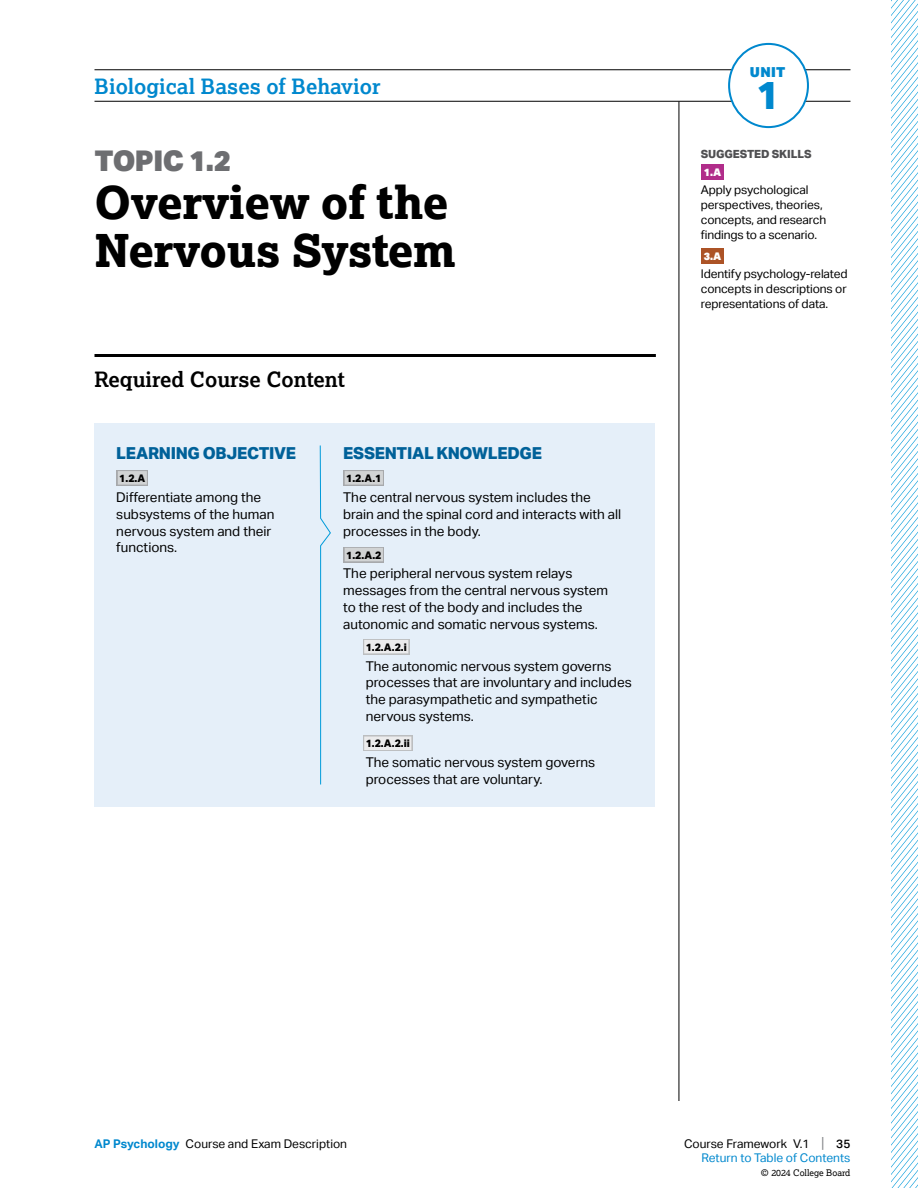
<style>
.page{position:relative;width:918px;height:1188px;background:#fff}
.page>*{position:absolute;margin:0;border:0;box-sizing:border-box;transform-origin:0 0}
.t1{font:800 45px/48px "Lexia";letter-spacing:-.01em;color:#000}
.t2{font:800 39.3px "Aktiv Grotesk";color:#0088ce}
.t3{font:900 28.5px "Aktiv Grotesk";letter-spacing:-.02em;color:#6d6e71}
.t4{font:700 21px "Lexia";color:#0088ce}
.t5{font:700 21px "Lexia";color:#000}
.t6{font:800 16.5px "Aktiv Grotesk";letter-spacing:-.02em;color:#006199}
.t7{font:900 13.8px "Aktiv Grotesk";color:#0088ce}
.t8{font:13.5px/16.8px "Aktiv Grotesk";color:#000}
.t9{font:12px/15px "Aktiv Grotesk";letter-spacing:-.01em;color:#000}
.t10{font:12px "Aktiv Grotesk";color:#0088ce}
.t11{font:800 11.25px "Aktiv Grotesk";letter-spacing:-.01em;color:#4f4f51}
.t12{font:800 10.5px "Aktiv Grotesk";color:#000}
.t13{font:900 10.5px "Aktiv Grotesk";color:#fff}
.t14{font:9px "Lexia";color:#000}
.s1{font-weight:700;color:#0088ce}
.s2{font-size:15px;color:#808285}
.s3{font-weight:500}
</style>
<div class="page">
<hr style="left:94px;top:69px;width:756px;height:1px;background:#000">
<hr style="left:94px;top:101px;width:756px;height:1px;background:#000">
<div style="left:729px;top:44px;width:79px;height:83px;background:#fff;border-radius:50%"></div>
<div style="left:728px;top:43px;width:81px;height:85px;border:2px solid #0088ce;border-radius:50%"></div>
<svg style="left:891px;top:0;width:27px;height:1188px"></svg>
<hr style="left:94px;top:354px;width:562px;height:3px;background:#000">
<hr style="left:679px;top:101px;width:1px;height:1000px;background:#000">
<div style="left:94px;top:423px;width:227px;height:384px;background:#e5eff9"></div>
<div style="left:117px;top:470px;width:31px;height:16px;background:#a7a9ac"></div>
<div style="left:118px;top:471px;width:29px;height:14px;background:#d1d3d4"></div>
<div style="left:321px;top:423px;width:334px;height:384px;background:#e5eff9"></div>
<div style="left:344px;top:470px;width:40px;height:16px;background:#a7a9ac"></div>
<div style="left:345px;top:471px;width:38px;height:14px;background:#d1d3d4"></div>
<div style="left:344px;top:547px;width:40px;height:15px;background:#aeb0b3"></div>
<div style="left:345px;top:548px;width:38px;height:13px;background:#d1d3d4"></div>
<div style="left:363px;top:639px;width:46px;height:16px;background:#cfd1d2"></div>
<div style="left:364px;top:640px;width:44px;height:13px;background:#ebebec"></div>
<div style="left:363px;top:735px;width:50px;height:16px;background:#d2d3d5"></div>
<div style="left:364px;top:737px;width:47px;height:13px;background:#ebebec"></div>
<svg style="left:319px;top:445px;width:12px;height:340px"></svg>
<div style="left:701px;top:164px;width:23px;height:15px;background:#b12d8a"></div>
<div style="left:701px;top:248px;width:23px;height:15px;background:#ac5326"></div>
<h3 class="t4" style="left:94px;top:73px;width:288px">Biological Bases of Behavior</h3>
<h3 class="t3" style="left:94px;top:143px;width:138px">TOPIC 1.2</h3>
<h1 class="t1" style="left:94px;top:178px;width:363px">Overview of the<br>Nervous System</h1>
<h3 class="t5" style="left:94px;top:366px;width:252px">Required Course Content</h3>
<p class="t6" style="left:116px;top:442px;width:181px">LEARNING OBJECTIVE</p>
<p class="t12" style="left:119px;top:471px;width:28px">1.2.A</p>
<p class="t8" style="left:116px;top:489px;width:160px">Differentiate among the subsystems of the human nervous system and their functions.</p>
<p class="t6" style="left:343px;top:442px;width:200px">ESSENTIAL KNOWLEDGE</p>
<p class="t12" style="left:346px;top:471px;width:37px">1.2.A.1</p>
<p class="t8" style="left:343px;top:489px;width:279px">The central nervous system includes the brain and the spinal cord and interacts with all processes in the body.</p>
<p class="t12" style="left:346px;top:548px;width:37px">1.2.A.2</p>
<p class="t8" style="left:343px;top:565px;width:266px">The peripheral nervous system relays messages from the central nervous system to the rest of the body and includes the autonomic and somatic nervous systems.</p>
<p class="t12" style="left:366px;top:640px;width:43px">1.2.A.2.i</p>
<p class="t8" style="left:366px;top:658px;width:268px">The autonomic nervous system governs processes that are involuntary and includes the parasympathetic and sympathetic nervous systems.</p>
<p class="t12" style="left:366px;top:737px;width:46px">1.2.A.2.ii</p>
<p class="t8" style="left:366px;top:754px;width:231px">The somatic nervous system governs processes that are voluntary.</p>
<p class="t7" style="left:750px;top:63px;width:37px">UNIT</p>
<h2 class="t2" style="left:756px;top:70px;width:25px">1</h2>
<p class="t11" style="left:701px;top:146px;width:112px">SUGGESTED SKILLS</p>
<p class="t13" style="left:704px;top:165px;width:19px">1.A</p>
<p class="t9" style="left:701px;top:182px;width:127px">Apply psychological perspectives, theories, concepts, and research findings to a scenario.</p>
<p class="t13" style="left:704px;top:249px;width:19px">3.A</p>
<p class="t9" style="left:701px;top:266px;width:148px;text-align:justify">Identify psychology-related concepts in descriptions or representations of data.</p>
<p class="t9" style="left:94px;top:1136px;width:254px"><span class="s1">AP Psychology</span> Course and Exam Description</p>
<p class="t9" style="left:684px;top:1136px;width:168px">Course Framework V.1 <span class="s2">|</span> <span class="s3">35</span></p>
<p class="t10" style="left:701px;top:1151px;width:151px">Return to Table of Contents</p>
<p class="t14" style="left:761px;top:1167px;width:91px">© 2024 College Board</p>
</div>
